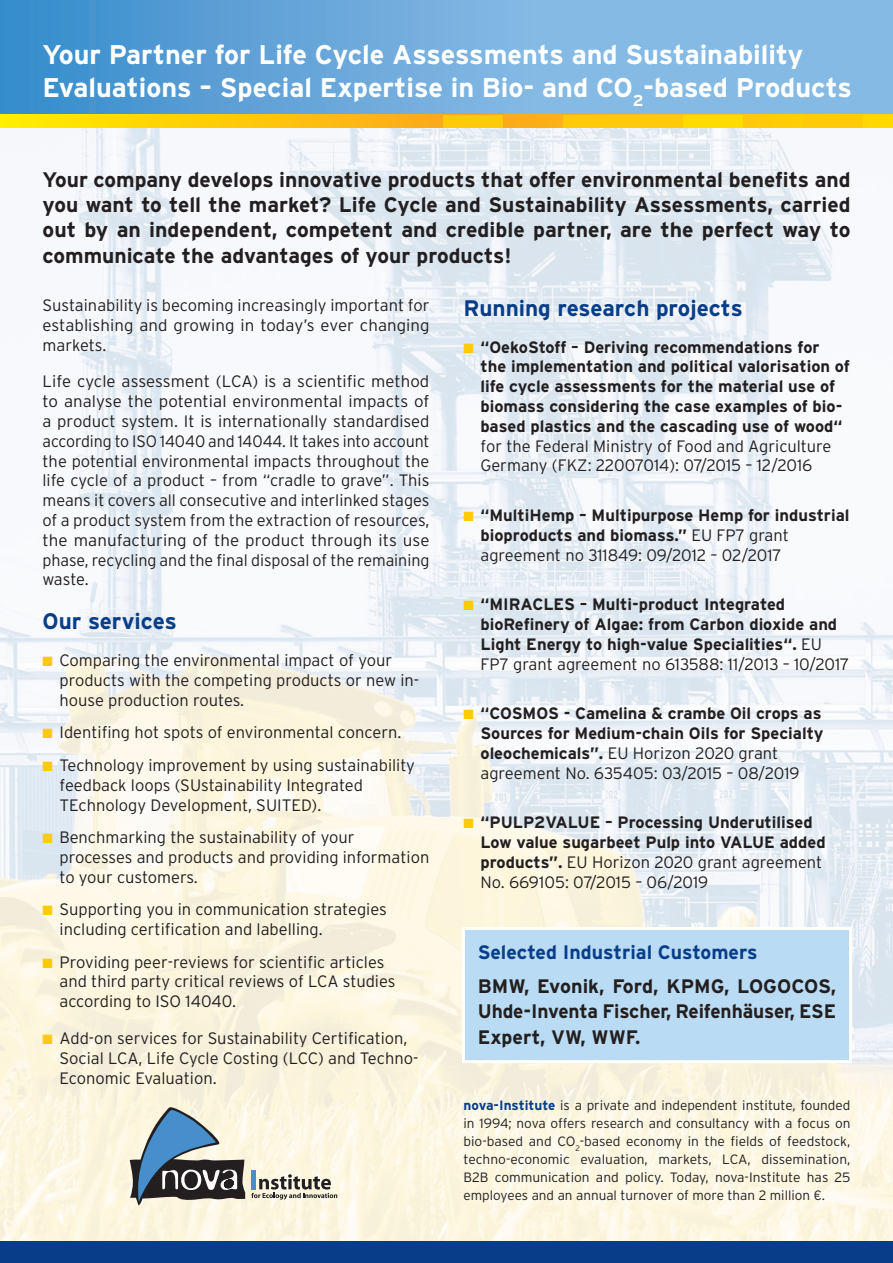
<style>
.page{position:relative;width:893px;height:1263px;background:#fff}
.page>*{position:absolute;margin:0;border:0;box-sizing:border-box;transform-origin:0 0}
.t1{font:700 27px/32.4px "Interstate";color:#fff}
.t2{font:700 22.5px "Interstate";color:#083e89}
.t3{font:700 21px/25.2px "Interstate";color:#231f20;text-align:justify}
.t4{font:700 19.5px/25.5px "Interstate";letter-spacing:-.005em;color:#231f20;text-align:justify}
.t5{font:700 19.5px "Interstate";color:#083e89}
.t6{font:300 16.5px/19.8px "Interstate";color:#231f20}
.t7{font:700 16.5px/19.8px "Interstate";color:#231f20}
.t8{font:300 13.5px/18px "Interstate";color:#231f20;text-align:justify}
.s1{color:#feca0a}
.s2{font-weight:300}
.s3{font-weight:700;color:#083e89}
</style>
<div class="page">
<img style="left:0;top:128px;width:893px;height:1114px">
<svg style="left:0;top:0;width:893px;height:115px;background:#6daada"></svg>
<div style="left:0;top:1242px;width:893px;height:21px;background:#083e89"></div>
<div style="left:713px;top:0;width:55px;height:115px;background:#85bae4"></div>
<svg style="left:0;top:115px;width:893px;height:13px;background:#fdc90b"></svg>
<div style="left:683px;top:115px;width:60px;height:13px;background:#ffdc01"></div>
<div style="left:803px;top:115px;width:60px;height:13px;background:#feca0a"></div>
<div style="left:623px;top:115px;width:60px;height:13px;background:#feca0a"></div>
<div style="left:563px;top:115px;width:60px;height:13px;background:#feca0a"></div>
<div style="left:443px;top:115px;width:60px;height:13px;background:#feca0a"></div>
<svg style="left:130px;top:1107px;width:115px;height:98px;background:#8c999e"></svg>
<hr style="left:252px;top:1170px;width:4px;height:19px;background:#468fcc">
<svg style="left:251px;top:1174px;width:86px;height:25px;background:#b3b0a5"></svg>
<div style="left:463px;top:928px;width:387px;height:133px;background:#b9dbf3"></div>
<div style="left:462px;top:927px;width:390px;height:136px;border:3px solid #fff"></div>
<h1 class="t1" style="left:43px;top:38px;width:811px">Your Partner for Life Cycle Assessments and Sustainability<br>Evaluations – Special Expertise in Bio- and CO<sub>2</sub>-based Products</h1>
<p class="t3" style="left:43px;top:167px;width:809px">Your company develops innovative products that offer environmental benefits and you want to tell the market? Life Cycle and Sustainability Assessments, carried out by an independent, competent and credible partner, are the perfect way to communicate the advantages of your products!</p>
<h2 class="t2" style="left:463px;top:295px;width:281px">Running research projects</h2>
<p class="t7" style="left:480px;top:337px;width:371px;text-indent:-17px"><span class="s1">■</span> “OekoStoff – Deriving recommendations for<br>the implementation and political valorisation of life cycle assessments for the material use of biomass considering the case examples of bio&shy;based plastics and the cascading use of wood“</p>
<p class="t6" style="left:480px;top:436px;width:352px">for the Federal Ministry of Food and Agriculture<br>Germany (FKZ: 22007014): 07/2015 – 12/2016</p>
<p class="t7" style="left:480px;top:505px;width:370px;text-indent:-17px"><span class="s1">■</span> “MultiHemp – Multipurpose Hemp for industrial bioproducts and biomass.” <span class="s2">EU FP7 grant agreement no 311849: 09/2012 – 02/2017</span></p>
<p class="t7" style="left:480px;top:594px;width:370px;text-indent:-17px"><span class="s1">■</span> “MIRACLES – Multi-product Integrated bioRefinery of Algae: from Carbon dioxide and Light Energy to high-value Specialities“. <span class="s2">EU FP7 grant agreement no 613588: 11/2013 – 10/2017</span></p>
<p class="t7" style="left:480px;top:703px;width:344px;text-indent:-17px"><span class="s1">■</span> “COSMOS - Camelina &amp; crambe Oil crops as Sources for Medium-chain Oils for Specialty oleochemicals”. <span class="s2">EU Horizon 2020 grant agreement No. 635405: 03/2015 – 08/2019</span></p>
<p class="t7" style="left:480px;top:812px;width:347px;text-indent:-17px"><span class="s1">■</span> “PULP2VALUE – Processing Underutilised Low value sugarbeet Pulp into VALUE added products”. <span class="s2">EU Horizon 2020 grant agreement No. 669105: 07/2015 – 06/2019</span></p>
<p class="t6" style="left:43px;top:295px;width:389px;text-align:justify">Sustainability is becoming increasingly important for establishing and growing in today’s ever changing markets.</p>
<p class="t6" style="left:43px;top:372px;width:389px;text-align:justify">Life cycle assessment (LCA) is a scientific method to analyse the potential environmental impacts of a product system. It is internationally standardised according to ISO 14040 and 14044. It takes into account the potential environmental impacts throughout the life cycle of a product – from “cradle to grave”. This means it covers all consecutive and interlinked stages of a product system from the extraction of resources, the manufacturing of the product through its use phase, recycling and the final disposal of the remaining waste.</p>
<h2 class="t2" style="left:43px;top:609px;width:136px">Our services</h2>
<p class="t6" style="left:60px;top:650px;width:361px;text-indent:-17px"><span class="s1">■</span> Comparing the environmental impact of your products with the competing products or new in&shy;house production routes.</p>
<p class="t6" style="left:43px;top:722px;width:360px"><span class="s1">■</span> Identifing hot spots of environmental concern.</p>
<p class="t6" style="left:60px;top:755px;width:357px;text-indent:-17px"><span class="s1">■</span> Technology improvement by using sustainability feedback loops (SUstainability Integrated<br>TEchnology Development, SUITED).</p>
<p class="t6" style="left:60px;top:827px;width:371px;text-indent:-17px"><span class="s1">■</span> Benchmarking the sustainability of your processes and products and providing information to your customers.</p>
<p class="t6" style="left:60px;top:899px;width:329px;text-indent:-17px"><span class="s1">■</span> Supporting you in communication strategies including certification and labelling.</p>
<p class="t6" style="left:60px;top:952px;width:338px;text-indent:-17px"><span class="s1">■</span> Providing peer-reviews for scientific articles and third party critical reviews of LCA studies according to ISO 14040.</p>
<p class="t6" style="left:60px;top:1028px;width:360px;text-indent:-17px"><span class="s1">■</span> Add-on services for Sustainability Certification,<br>Social LCA, Life Cycle Costing (LCC) and Techno-<br>Economic Evaluation.</p>
<p class="t5" style="left:478px;top:941px;width:281px">Selected Industrial Customers</p>
<p class="t4" style="left:478px;top:973px;width:360px">BMW, Evonik, Ford, KPMG, LOGOCOS, Uhde-Inventa Fischer, Reifenhäuser, ESE Expert, VW, WWF.</p>
<p class="t8" style="left:463px;top:1096px;width:388px"><span class="s3">nova-Institute</span> is a private and independent institute, founded in 1994; nova offers research and consultancy with a focus on bio-based and CO<sub>2</sub>-based economy in the fields of feedstock, techno-economic evaluation, markets, LCA, dissemination, B2B communication and policy. Today, nova-Institute has 25 employees and an annual turnover of more than 2 million €.</p>
</div>
